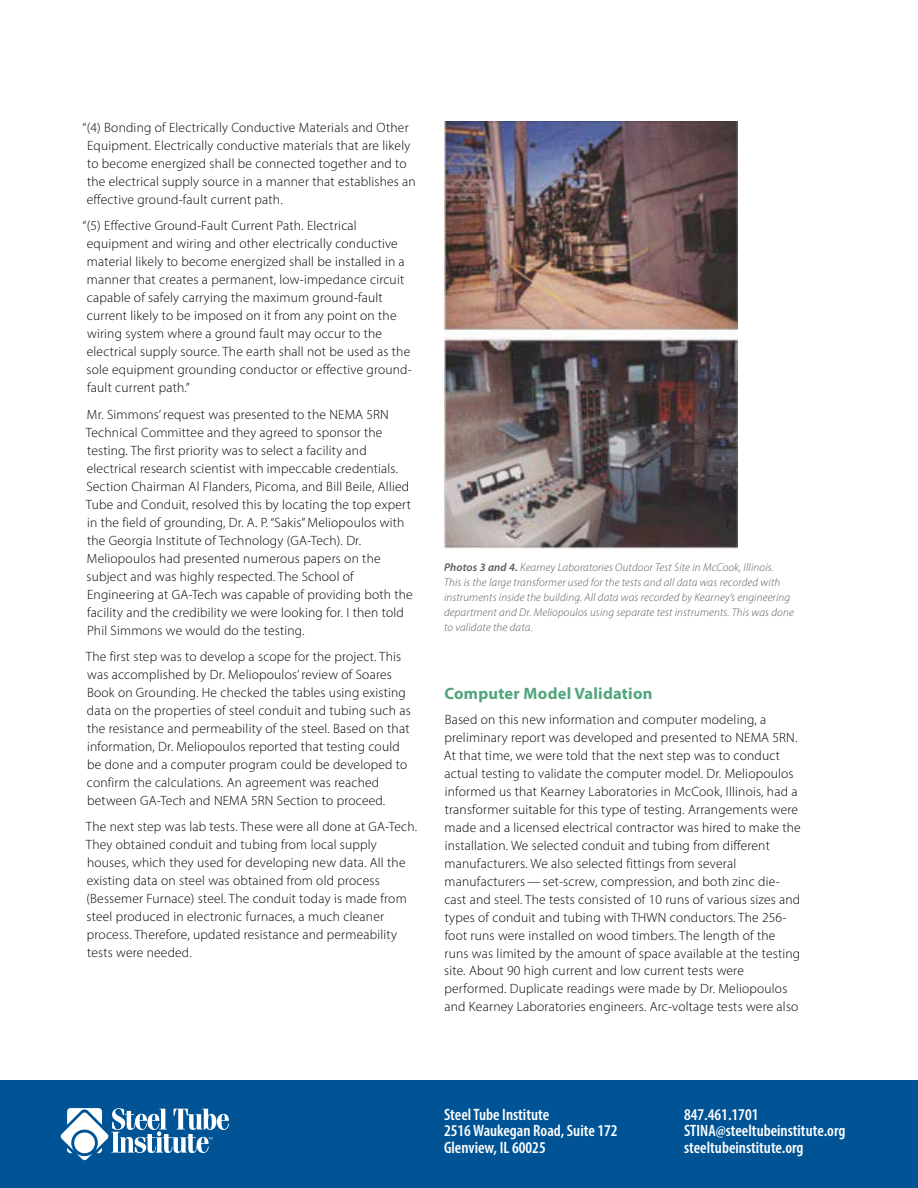
<style>
.page{position:relative;width:918px;height:1188px;background:#fff}
.page>*{position:absolute;margin:0;border:0;box-sizing:border-box;transform-origin:0 0}
.t1{font:600 condensed 16.5px/16.5px "Myriad Pro";color:#fff}
.t2{font:700 16.5px "Myriad Pro";letter-spacing:.015em;color:#52a57d}
.t3{font:300 13.5px/18px "Myriad Pro";letter-spacing:.015em;color:#000}
.t4{font:italic 300 11.25px/15px "Myriad Pro";letter-spacing:.015em;color:#58595b}
.s1{font-weight:600}
</style>
<div class="page">
<div style="left:0;top:1080px;width:918px;height:108px;background:#005495"></div>
<svg style="left:60px;top:1108px;width:169px;height:52px"></svg>
<img style="left:444px;top:122px;width:294px;height:427px">
<p class="t3" style="left:87px;top:118px;width:331px;text-indent:-4px">“(4) Bonding of Electrically Conductive Materials and Other Equipment. Electrically conductive materials that are likely to become energized shall be connected together and to the electrical supply source in a manner that establishes an effective ground-fault current path.</p>
<p class="t3" style="left:83px;top:216px;width:331px">“(5) Effective Ground-Fault Current Path. Electrical equipment and wiring and other electrically conductive material likely to become energized shall be installed in a manner that creates a permanent, low-impedance circuit capable of safely carrying the maximum ground-fault current likely to be imposed on it from any point on the wiring system where a ground fault may occur to the electrical supply source. The earth shall not be used as the sole equipment grounding conductor or effective ground&shy;fault current path.”</p>
<p class="t3" style="left:86px;top:405px;width:328px">Mr. Simmons’ request was presented to the NEMA 5RN Technical Committee and they agreed to sponsor the testing. The first priority was to select a facility and electrical research scientist with impeccable credentials.<br>Section Chairman Al Flanders, Picoma, and Bill Beile, Allied Tube and Conduit, resolved this by locating the top expert in the field of grounding, Dr. A. P. “Sakis” Meliopoulos with the Georgia Institute of Technology (GA-Tech). Dr.<br>Meliopoulos had presented numerous papers on the subject and was highly respected. The School of Engineering at GA-Tech was capable of providing both the facility and the credibility we were looking for. I then told Phil Simmons we would do the testing.</p>
<p class="t3" style="left:86px;top:647px;width:326px">The first step was to develop a scope for the project. This was accomplished by Dr. Meliopoulos’ review of Soares Book on Grounding. He checked the tables using existing data on the properties of steel conduit and tubing such as the resistance and permeability of the steel. Based on that information, Dr. Meliopoulos reported that testing could be done and a computer program could be developed to confirm the calculations. An agreement was reached between GA-Tech and NEMA 5RN Section to proceed.</p>
<p class="t3" style="left:86px;top:818px;width:333px">The next step was lab tests. These were all done at GA-Tech.<br>They obtained conduit and tubing from local supply houses, which they used for developing new data. All the existing data on steel was obtained from old process (Bessemer Furnace) steel. The conduit today is made from steel produced in electronic furnaces, a much cleaner process. Therefore, updated resistance and permeability tests were needed.</p>
<p class="t4" style="left:444px;top:560px;width:351px"><span class="s1">Photos 3 and 4.</span> Kearney Laboratories Outdoor Test Site in McCook, Illinois.<br>This is the large transformer used for the tests and all data was recorded with instruments inside the building. All data was recorded by Kearney’s engineering department and Dr. Meliopoulos using separate test instruments. This was done to validate the data.</p>
<p class="t2" style="left:444px;top:682px;width:210px">Computer Model Validation</p>
<p class="t3" style="left:444px;top:710px;width:359px">Based on this new information and computer modeling, a preliminary report was developed and presented to NEMA 5RN.<br>At that time, we were told that the next step was to conduct actual testing to validate the computer model. Dr. Meliopoulos informed us that Kearney Laboratories in McCook, Illinois, had a transformer suitable for this type of testing. Arrangements were made and a licensed electrical contractor was hired to make the installation. We selected conduit and tubing from different manufacturers. We also selected fittings from several manufacturers—set-screw, compression, and both zinc die&shy;cast and steel. The tests consisted of 10 runs of various sizes and types of conduit and tubing with THWN conductors. The 256- foot runs were installed on wood timbers. The length of the runs was limited by the amount of space available at the testing site. About 90 high current and low current tests were performed. Duplicate readings were made by Dr. Meliopoulos and Kearney Laboratories engineers. Arc-voltage tests were also</p>
<p class="t1" style="left:444px;top:1106px;width:175px">Steel Tube Institute<br>2516 Waukegan Road, Suite 172<br>Glenview, IL 60025</p>
<p class="t1" style="left:684px;top:1106px;width:163px">847.461.1701<br>STINA@steeltubeinstitute.org steeltubeinstitute.org</p>
</div>
